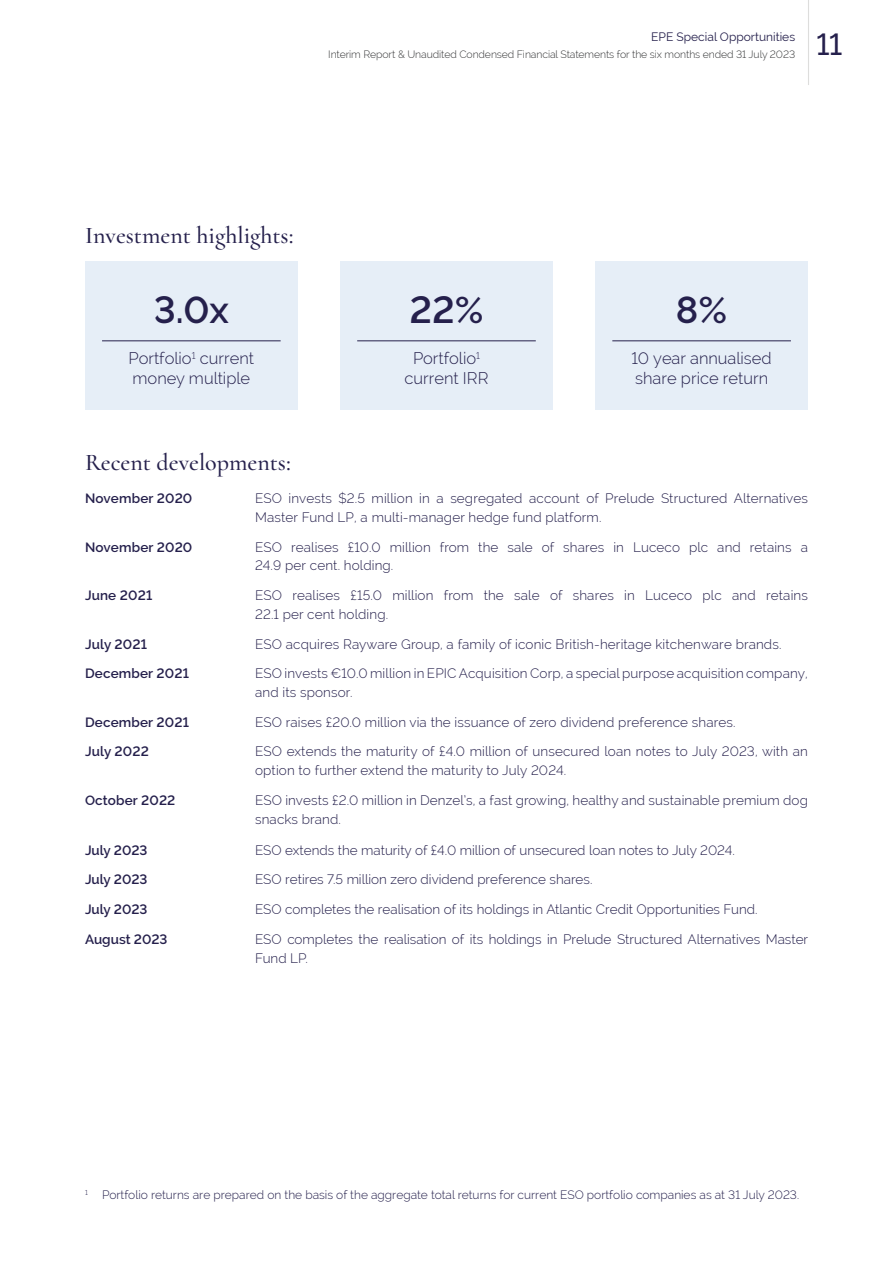
<style>
.page{position:relative;width:893px;height:1263px;background:#fff}
.page>*{position:absolute;margin:0;border:0;box-sizing:border-box;transform-origin:0 0}
.t1{font:600 37.5px "Raleway";color:#25204c}
.t2{font:500 30px "Raleway";color:#25204c}
.t3{font:500 24px "Cormorant";color:#25204c}
.t4{font:300 16.5px/19.5px "Raleway";color:#25204c}
.t5{font:300 13.5px/18.8px "Raleway";letter-spacing:.01em;color:#25204c}
.t6{font:600 13.5px "Raleway";letter-spacing:.01em;color:#25204c}
.t7{font:300 12px "Raleway";color:#25204c}
.t8{font:12px "Raleway";color:#25204c}
.t9{font:300 10.5px "Raleway";letter-spacing:-.01em;color:#353637}
</style>
<div class="page">
<hr style="left:808px;top:0;width:1px;height:85px;background:#dddddc">
<div style="left:85px;top:262px;width:213px;height:148px;background:#e6eef7"></div>
<hr style="left:102px;top:340px;width:179px;height:1px;background:#25204c">
<div style="left:340px;top:262px;width:213px;height:148px;background:#e6eef7"></div>
<hr style="left:357px;top:340px;width:179px;height:1px;background:#25204c">
<div style="left:595px;top:262px;width:213px;height:148px;background:#e6eef7"></div>
<hr style="left:612px;top:340px;width:179px;height:1px;background:#25204c">
<p class="t8" style="left:651px;top:30px;width:145px">EPE Special Opportunities</p>
<p class="t9" style="left:328px;top:48px;width:468px">Interim Report &amp; Unaudited Condensed Financial Statements for the six months ended 31 July 2023</p>
<h2 class="t2" style="left:816px;top:27px;width:27px">11</h2>
<h3 class="t3" style="left:85px;top:220px;width:210px">Investment highlights:</h3>
<h1 class="t1" style="left:154px;top:289px;width:77px">3.0x</h1>
<p class="t4" style="left:129px;top:349px;width:127px">Portfolio<sup>1</sup> current money multiple</p>
<h1 class="t1" style="left:409px;top:289px;width:75px">22%</h1>
<p class="t4" style="left:404px;top:349px;width:86px;text-align:center">Portfolio<sup>1 </sup>current IRR</p>
<h1 class="t1" style="left:676px;top:289px;width:53px">8%</h1>
<p class="t4" style="left:632px;top:349px;width:142px">10 year annualised share price return</p>
<h3 class="t3" style="left:85px;top:447px;width:207px">Recent developments:</h3>
<p class="t6" style="left:85px;top:491px;width:109px">November 2020</p>
<p class="t5" style="left:255px;top:489px;width:554px">ESO invests $2.5 million in a segregated account of Prelude Structured Alternatives<br>Master Fund LP, a multi-manager hedge fund platform.</p>
<p class="t6" style="left:85px;top:539px;width:109px">November 2020</p>
<p class="t5" style="left:255px;top:537px;width:554px">ESO realises £10.0 million from the sale of shares in Luceco plc and retains a<br>24.9 per cent. holding.</p>
<p class="t6" style="left:85px;top:588px;width:69px">June 2021</p>
<p class="t5" style="left:255px;top:586px;width:554px">ESO realises £15.0 million from the sale of shares in Luceco plc and retains<br>22.1 per cent holding.</p>
<p class="t6" style="left:85px;top:636px;width:63px">July 2021</p>
<p class="t5" style="left:255px;top:634px;width:528px">ESO acquires Rayware Group, a family of iconic British-heritage kitchenware brands.</p>
<p class="t6" style="left:85px;top:666px;width:105px">December 2021</p>
<p class="t5" style="left:255px;top:664px;width:554px">ESO invests €10.0 million in EPIC Acquisition Corp, a special purpose acquisition company, and its sponsor.</p>
<p class="t6" style="left:85px;top:714px;width:105px">December 2021</p>
<p class="t5" style="left:255px;top:712px;width:482px">ESO raises £20.0 million via the issuance of zero dividend preference shares.</p>
<p class="t6" style="left:85px;top:744px;width:65px">July 2022</p>
<p class="t5" style="left:255px;top:742px;width:554px">ESO extends the maturity of £4.0 million of unsecured loan notes to July 2023, with an option to further extend the maturity to July 2024.</p>
<p class="t6" style="left:85px;top:792px;width:92px">October 2022</p>
<p class="t5" style="left:255px;top:791px;width:554px">ESO invests £2.0 million in Denzel’s, a fast growing, healthy and sustainable premium dog snacks brand.</p>
<p class="t6" style="left:85px;top:842px;width:64px">July 2023</p>
<p class="t5" style="left:255px;top:840px;width:481px">ESO extends the maturity of £4.0 million of unsecured loan notes to July 2024.</p>
<p class="t6" style="left:85px;top:872px;width:64px">July 2023</p>
<p class="t5" style="left:255px;top:870px;width:339px">ESO retires 7.5 million zero dividend preference shares.</p>
<p class="t6" style="left:85px;top:901px;width:64px">July 2023</p>
<p class="t5" style="left:255px;top:900px;width:504px">ESO completes the realisation of its holdings in Atlantic Credit Opportunities Fund.</p>
<p class="t6" style="left:85px;top:931px;width:84px">August 2023</p>
<p class="t5" style="left:255px;top:929px;width:555px">ESO completes the realisation of its holdings in Prelude Structured Alternatives Master<br>Fund LP.</p>
<p class="t7" style="left:85px;top:1187px;width:716px"><sup>1</sup> Portfolio returns are prepared on the basis of the aggregate total returns for current ESO portfolio companies as at 31 July 2023.</p>
</div>
